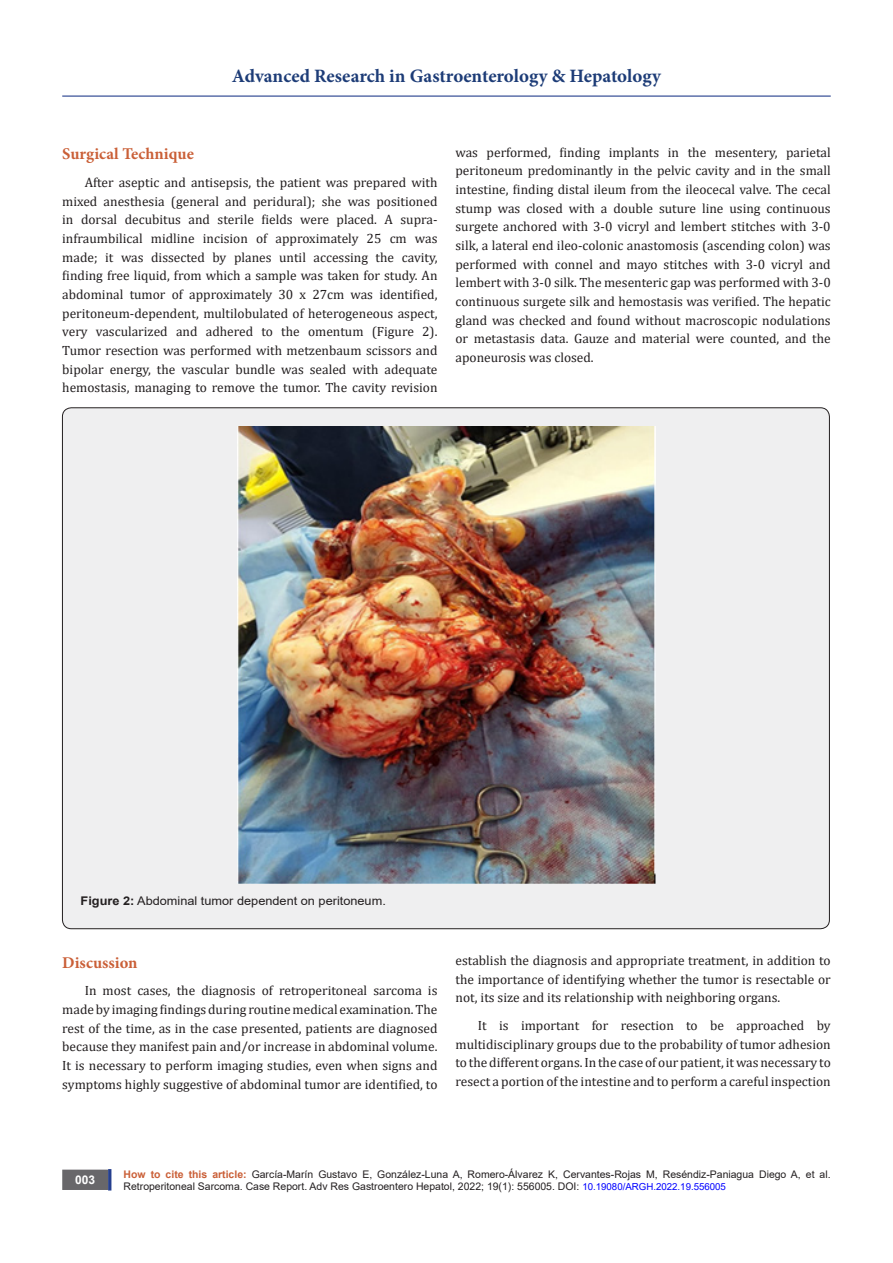
<style>
.page{position:relative;width:893px;height:1263px;background:#fff}
.page>*{position:absolute;margin:0;border:0;box-sizing:border-box;transform-origin:0 0}
.t1{font:700 18.9px "Minion Pro";color:#1d3c77}
.t2{font:700 16.5px "Minion Pro";color:#ca5f37}
.t3{font:13.5px/18.8px "Cambria";color:#231f20;text-align:justify}
.t4{font:12px "Arial";color:#231f20;scale:1.07 1}
.t5{font:700 12px "Arial";color:#fff}
.t6{font:10.5px/12.6px "Arial";color:#231f20}
.s1{font-weight:700}
.s2{font-weight:700;color:#ca5f37}
.s3{font-size:9.75px;color:#00f}
</style>
<div class="page">
<div style="left:63px;top:1170px;width:44px;height:19px;background:#68676a"></div>
<div style="left:62px;top:1169px;width:46px;height:21px;border:2px solid #68676a"></div>
<div style="left:108px;top:1169px;width:3px;height:21px;background:#253f8e;border:2px solid #253f8e"></div>
<hr style="left:62px;top:96px;width:769px;height:1px;background:#253f8e">
<div style="left:62px;top:408px;width:767px;height:521px;background:#efeff0;border-radius:9px"></div>
<img style="left:237px;top:426px;width:419px;height:457px">
<h1 class="t1" style="left:232px;top:63px;width:430px">Advanced Research in Gastroenterology &amp; Hepatology</h1>
<p class="t2" style="left:62px;top:142px;width:133px">Surgical Technique</p>
<p class="t3" style="left:62px;top:173px;width:377px;text-indent:22px">After aseptic and antisepsis, the patient was prepared with mixed anesthesia (general and peridural); she was positioned in dorsal decubitus and sterile fields were placed. A supra&shy;infraumbilical midline incision of approximately 25 cm was made; it was dissected by planes until accessing the cavity, finding free liquid, from which a sample was taken for study. An abdominal tumor of approximately 30 x 27cm was identified, peritoneum-dependent, multilobulated of heterogeneous aspect, very vascularized and adhered to the omentum (Figure 2).<br>Tumor resection was performed with metzenbaum scissors and bipolar energy, the vascular bundle was sealed with adequate hemostasis, managing to remove the tumor. The cavity revision</p>
<p class="t3" style="left:455px;top:143px;width:377px">was performed, finding implants in the mesentery, parietal peritoneum predominantly in the pelvic cavity and in the small intestine, finding distal ileum from the ileocecal valve. The cecal stump was closed with a double suture line using continuous surgete anchored with 3-0 vicryl and lembert stitches with 3-0 silk, a lateral end ileo-colonic anastomosis (ascending colon) was performed with connel and mayo stitches with 3-0 vicryl and lembert with 3-0 silk. The mesenteric gap was performed with 3-0 continuous surgete silk and hemostasis was verified. The hepatic gland was checked and found without macroscopic nodulations or metastasis data. Gauze and material were counted, and the aponeurosis was closed.</p>
<p class="t4" style="left:81px;top:892px;width:287px"><span class="s1">Figure 2:</span> Abdominal tumor dependent on peritoneum.</p>
<p class="t2" style="left:62px;top:951px;width:77px">Discussion</p>
<p class="t3" style="left:62px;top:981px;width:377px;text-indent:22px">In most cases, the diagnosis of retroperitoneal sarcoma is made by imaging findings during routine medical examination. The rest of the time, as in the case presented, patients are diagnosed because they manifest pain and/or increase in abdominal volume.<br>It is necessary to perform imaging studies, even when signs and symptoms highly suggestive of abdominal tumor are identified, to</p>
<p class="t3" style="left:455px;top:951px;width:377px">establish the diagnosis and appropriate treatment, in addition to the importance of identifying whether the tumor is resectable or not, its size and its relationship with neighboring organs.</p>
<p class="t3" style="left:455px;top:1016px;width:377px;text-indent:22px">It is important for resection to be approached by multidisciplinary groups due to the probability of tumor adhesion to the different organs. In the case of our patient, it was necessary to resect a portion of the intestine and to perform a careful inspection</p>
<p class="t5" style="left:75px;top:1171px;width:22px">003</p>
<p class="t6" style="left:124px;top:1168px;width:709px"><span class="s2">How to cite this article:</span> García-Marín Gustavo E, González-Luna A, Romero-Álvarez K, Cervantes-Rojas M, Reséndiz-Paniagua Diego A, et al.<br>Retroperitoneal Sarcoma. Case Report. Adv Res Gastroentero Hepatol, 2022; 19(1): 556005. DOI: <span class="s3">10.19080/ARGH.2022.19.556005</span></p>
</div>
